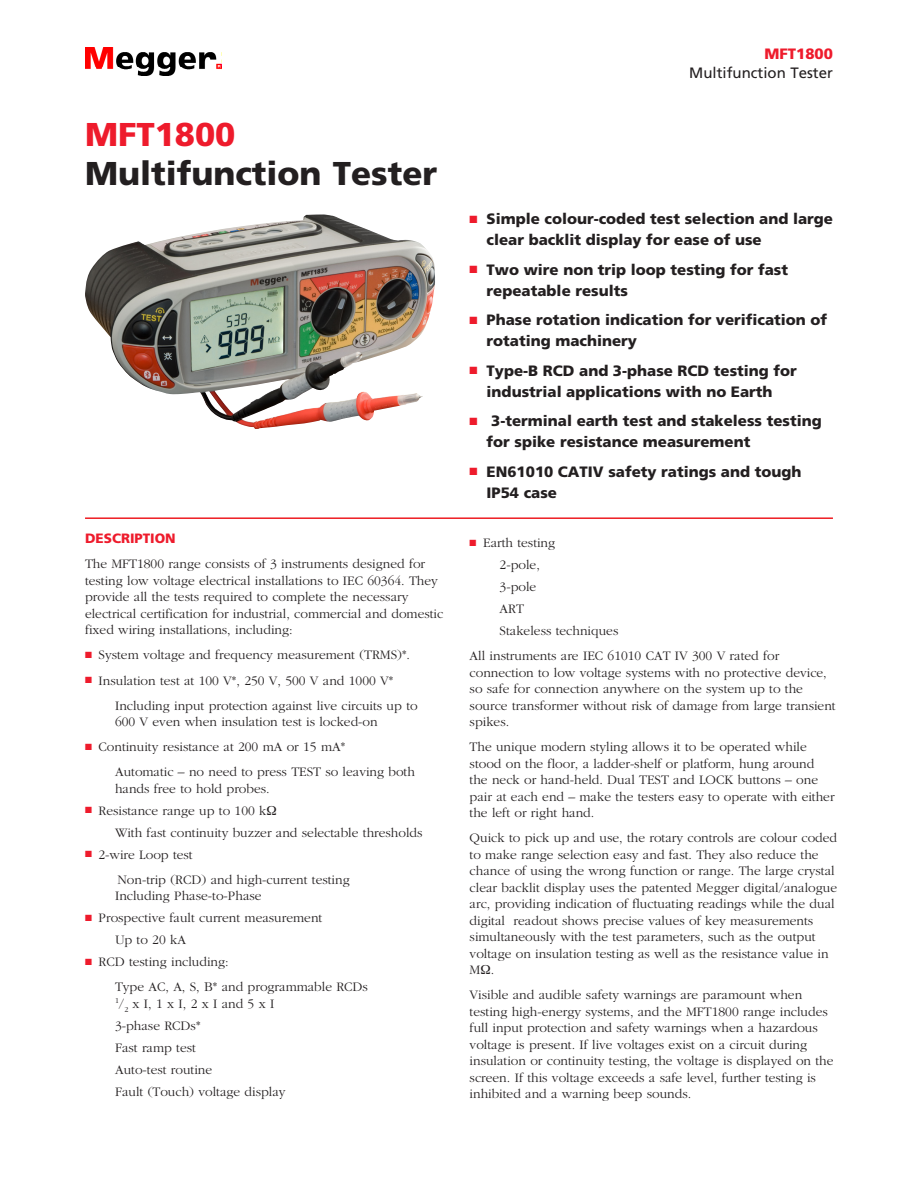
<style>
.page{position:relative;width:918px;height:1188px;background:#fff}
.page>*{position:absolute;margin:0;border:0;box-sizing:border-box;transform-origin:0 0}
.Main_Black_Heading{font:900 33px "Frutiger";color:#231f20}
.Main_Red_Heading{font:900 33px "Frutiger";color:#ee1b2c}
.Main_Bullets{font:900 15px/21px "Frutiger";color:#231f20}
.Small_Black_Heading{font:15px "Frutiger";color:#231f20}
.Small_Red_Heading{font:900 15px "Frutiger";color:#ee1b2c}
.Body_Copy{font:300 13.5px/16.5px "Garamond";color:#231f20}
.Body_Bullets{font:300 13.5px "Garamond";color:#231f20}
.t1{font:900 13.5px "Frutiger";color:#ee1b2c}
.s1{color:#ee1b2c}
</style>
<div class="page">
<img style="left:85px;top:48px;width:137px;height:28px">
<hr style="left:85px;top:517px;width:748px;height:2px;background:#ee1d23">
<img style="left:85px;top:215px;width:338px;height:214px">
<p class="Main_Red_Heading" style="left:85px;top:114px;width:152px">MFT1800</p>
<p class="Main_Black_Heading" style="left:85px;top:153px;width:354px">Multifunction Tester</p>
<p class="t1" style="left:85px;top:531px;width:92px">DESCRIPTION</p>
<p class="Body_Copy" style="left:85px;top:556px;width:360px">The MFT1800 range consists of 3 instruments designed for testing low voltage electrical installations to IEC 60364. They provide all the tests required to complete the necessary electrical certification for industrial, commercial and domestic fixed wiring installations, including:</p>
<p class="Body_Bullets" style="left:85px;top:648px;width:327px"><span class="s1">■</span> System voltage and frequency measurement (TRMS)*.</p>
<p class="Body_Bullets" style="left:85px;top:673px;width:310px"><span class="s1">■</span> Insulation test at 100 V*, 250 V, 500 V and 1000 V*</p>
<p class="Body_Copy" style="left:115px;top:697px;width:304px">Including input protection against live circuits up to<br>600 V even when insulation test is locked-on</p>
<p class="Body_Copy" style="left:85px;top:739px;width:262px"><span class="s1">■</span> Continuity resistance at 200 mA or 15 mA*</p>
<p class="Body_Copy" style="left:115px;top:764px;width:301px">Automatic – no need to press TEST so leaving both hands free to hold probes.</p>
<p class="Body_Copy" style="left:85px;top:802px;width:183px"><span class="s1">■</span> Resistance range up to 100 k</p>
<p class="Body_Copy" style="left:115px;top:824px;width:309px">With fast continuity buzzer and selectable thresholds</p>
<p class="Body_Copy" style="left:85px;top:846px;width:109px"><span class="s1">■</span> 2-wire Loop test</p>
<p class="Body_Copy" style="left:115px;top:871px;width:236px">Non-trip (RCD) and high-current testing<br>Including Phase-to-Phase</p>
<p class="Body_Copy" style="left:85px;top:910px;width:239px"><span class="s1">■</span> Prospective fault current measurement</p>
<p class="Body_Copy" style="left:115px;top:932px;width:73px">Up to 20 kA</p>
<p class="Body_Copy" style="left:85px;top:954px;width:145px"><span class="s1">■</span> RCD testing including:</p>
<p class="Body_Copy" style="left:115px;top:979px;width:254px">Type AC, A, S, B* and programmable RCDs<br><sup>1</sup>/<sub>2</sub> x I, 1 x I, 2 x I and 5 x I</p>
<p class="Body_Copy" style="left:115px;top:1018px;width:87px">3-phase RCDs*</p>
<p class="Body_Copy" style="left:115px;top:1040px;width:82px">Fast ramp test</p>
<p class="Body_Copy" style="left:115px;top:1062px;width:99px">Auto-test routine</p>
<p class="Body_Copy" style="left:115px;top:1084px;width:172px">Fault (Touch) voltage display</p>
<p class="Small_Red_Heading" style="left:765px;top:45px;width:70px">MFT1800</p>
<p class="Small_Black_Heading" style="left:689px;top:64px;width:145px">Multifunction Tester</p>
<p class="Main_Bullets" style="left:487px;top:208px;width:348px;text-indent:-17px"><span class="s1">■</span> Simple colour-coded test selection and large clear backlit display for ease of use</p>
<p class="Main_Bullets" style="left:487px;top:259px;width:303px;text-indent:-17px"><span class="s1">■</span> Two wire non trip loop testing for fast repeatable results</p>
<p class="Main_Bullets" style="left:487px;top:309px;width:342px;text-indent:-17px"><span class="s1">■</span> Phase rotation indication for verification of rotating machinery</p>
<p class="Main_Bullets" style="left:470px;top:360px;width:329px;text-align:center"><span class="s1">■</span> Type-B RCD and 3-phase RCD testing for industrial applications with no Earth</p>
<p class="Main_Bullets" style="left:487px;top:410px;width:337px;text-indent:-17px"><span class="s1">■</span> 3-terminal earth test and stakeless testing for spike resistance measurement</p>
<p class="Main_Bullets" style="left:487px;top:461px;width:316px;text-indent:-17px"><span class="s1">■</span> EN61010 CATIV safety ratings and tough<br>IP54 case</p>
<p class="Body_Copy" style="left:470px;top:535px;width:87px"><span class="s1">■</span> Earth testing</p>
<p class="Body_Copy" style="left:500px;top:557px;width:42px">2-pole,</p>
<p class="Body_Copy" style="left:500px;top:579px;width:38px">3-pole</p>
<p class="Body_Copy" style="left:500px;top:601px;width:26px">ART</p>
<p class="Body_Copy" style="left:500px;top:623px;width:120px">Stakeless techniques</p>
<p class="Body_Copy" style="left:470px;top:648px;width:368px">All instruments are IEC 61010 CAT IV 300 V rated for connection to low voltage systems with no protective device, so safe for connection anywhere on the system up to the source transformer without risk of damage from large transient spikes.</p>
<p class="Body_Copy" style="left:470px;top:739px;width:367px">The unique modern styling allows it to be operated while stood on the floor, a ladder-shelf or platform, hung around the neck or hand-held. Dual TEST and LOCK buttons – one pair at each end – make the testers easy to operate with either the left or right hand.</p>
<p class="Body_Copy" style="left:470px;top:830px;width:369px">Quick to pick up and use, the rotary controls are colour coded to make range selection easy and fast. They also reduce the chance of using the wrong function or range. The large crystal clear backlit display uses the patented Megger digital/analogue arc, providing indication of fluctuating readings while the dual digital readout shows precise values of key measurements simultaneously with the test parameters, such as the output voltage on insulation testing as well as the resistance value in M .</p>
<p class="Body_Copy" style="left:470px;top:987px;width:365px">Visible and audible safety warnings are paramount when testing high-energy systems, and the MFT1800 range includes full input protection and safety warnings when a hazardous voltage is present. If live voltages exist on a circuit during insulation or continuity testing, the voltage is displayed on the screen. If this voltage exceeds a safe level, further testing is inhibited and a warning beep sounds.</p>
</div>
